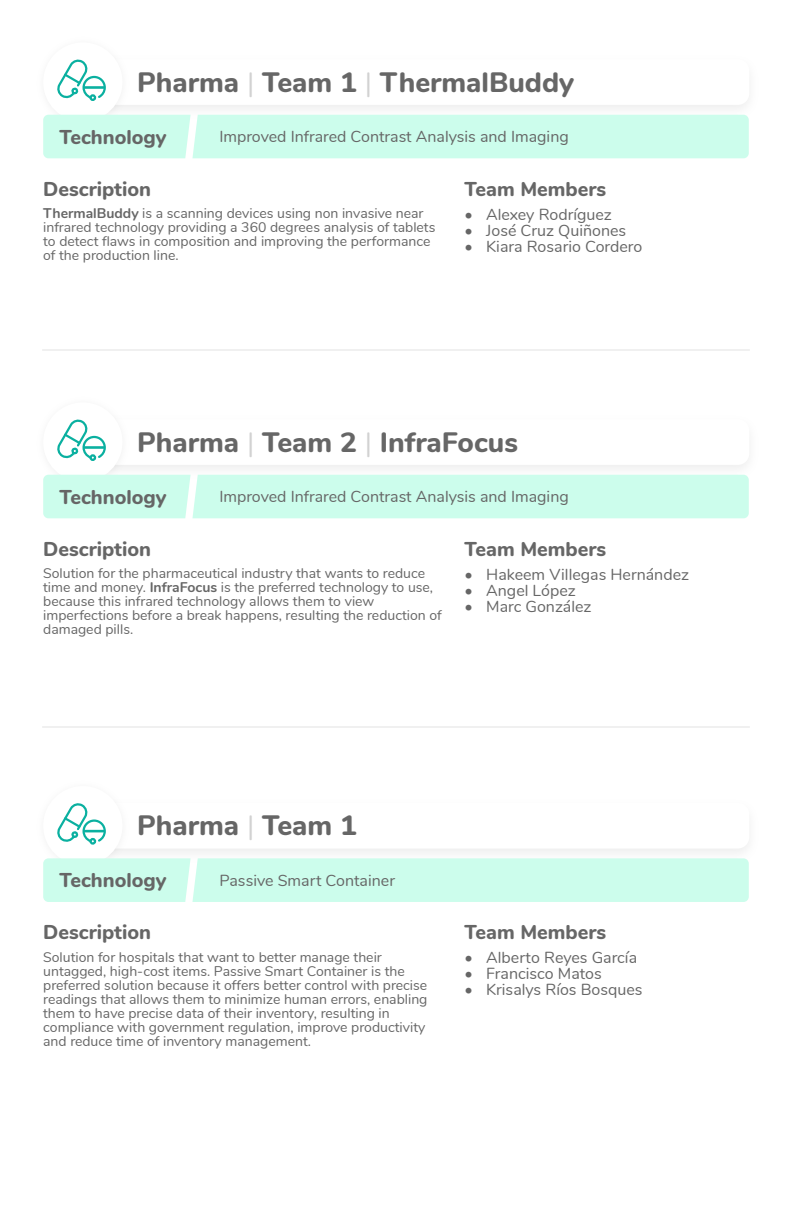
<style>
.page{position:relative;width:792px;height:1224px;background:#fff}
.page>*{position:absolute;margin:0;border:0;box-sizing:border-box;transform-origin:0 0}
.t1{font:800 28px "Nunito";color:#666}
.t2{font:800 20px "Nunito";color:#666}
.t3{font:16px "Nunito";color:#666}
.t4{font:14px/14px "Nunito";color:#666}
.s1{font-weight:400;color:rgb(102 102 102/.3)}
.s2{font-weight:700}
</style>
<div class="page">
<div style="left:43px;top:42px;width:80px;height:80px;background:#fff;border-radius:50%"></div>
<div style="left:43px;top:402px;width:80px;height:80px;background:#fff;border-radius:50%"></div>
<div style="left:43px;top:786px;width:80px;height:79px;background:#fff;border-radius:50%"></div>
<div style="left:89px;top:94px;width:7px;height:7px;border:2px solid #0ab0a0;border-radius:50%"></div>
<svg style="left:57px;top:59px;width:49px;height:41px"></svg>
<div style="left:89px;top:454px;width:7px;height:7px;border:2px solid #0ab0a0;border-radius:50%"></div>
<svg style="left:57px;top:419px;width:49px;height:41px"></svg>
<div style="left:89px;top:838px;width:7px;height:7px;border:2px solid #0ab0a0;border-radius:50%"></div>
<svg style="left:57px;top:803px;width:49px;height:41px"></svg>
<div style="left:43px;top:115px;width:706px;height:43px;background:#ccfdec"></div>
<div style="left:43px;top:475px;width:706px;height:43px;background:#ccfdec"></div>
<div style="left:43px;top:858px;width:706px;height:44px;background:#ccfdec"></div>
<h1 class="t1" style="left:137px;top:63px;width:438px">Pharma <span class="s1">|</span> Team 1 <span class="s1">|</span> ThermalBuddy</h1>
<h2 class="t2" style="left:60px;top:123px;width:109px">Technology</h2>
<h2 class="t2" style="left:43px;top:175px;width:109px">Description</h2>
<p class="t3" style="left:219px;top:126px;width:351px">Improved Infrared Contrast Analysis and Imaging</p>
<h2 class="t2" style="left:465px;top:175px;width:143px">Team Members</h2>
<p class="t4" style="left:43px;top:207px;width:394px"><span class="s2">ThermalBuddy</span> is a scanning devices using non invasive near infrared technology providing a 360 degrees analysis of tablets to detect flaws in composition and improving the performance of the production line.</p>
<p class="t3" style="left:465px;top:204px;width:149px">• Alexey Rodríguez</p>
<p class="t3" style="left:465px;top:220px;width:163px">• José Cruz Quiñones</p>
<p class="t3" style="left:465px;top:236px;width:179px">• Kiara Rosario Cordero</p>
<h1 class="t1" style="left:137px;top:423px;width:382px">Pharma <span class="s1">|</span> Team 2 <span class="s1">|</span> InfraFocus</h1>
<h2 class="t2" style="left:60px;top:483px;width:109px">Technology</h2>
<h2 class="t2" style="left:43px;top:535px;width:109px">Description</h2>
<p class="t3" style="left:219px;top:486px;width:351px">Improved Infrared Contrast Analysis and Imaging</p>
<h2 class="t2" style="left:465px;top:535px;width:143px">Team Members</h2>
<p class="t4" style="left:43px;top:567px;width:400px">Solution for the pharmaceutical industry that wants to reduce time and money. <span class="s2">InfraFocus</span> is the preferred technology to use, because this infrared technology allows them to view imperfections before a break happens, resulting the reduction of damaged pills.</p>
<p class="t3" style="left:465px;top:564px;width:226px">• Hakeem Villegas Hernández</p>
<p class="t3" style="left:465px;top:580px;width:113px">• Angel López</p>
<p class="t3" style="left:465px;top:596px;width:128px">• Marc González</p>
<h1 class="t1" style="left:137px;top:807px;width:221px">Pharma <span class="s1">|</span> Team 1</h1>
<h2 class="t2" style="left:60px;top:867px;width:109px">Technology</h2>
<h2 class="t2" style="left:43px;top:919px;width:109px">Description</h2>
<p class="t3" style="left:219px;top:870px;width:177px">Passive Smart Container</p>
<p class="t4" style="left:43px;top:950px;width:386px">Solution for hospitals that want to better manage their untagged, high-cost items. Passive Smart Container is the preferred solution because it offers better control with precise readings that allows them to minimize human errors, enabling them to have precise data of their inventory, resulting in compliance with government regulation, improve productivity and reduce time of inventory management.</p>
<h2 class="t2" style="left:465px;top:919px;width:143px">Team Members</h2>
<p class="t3" style="left:465px;top:947px;width:174px">• Alberto Reyes García</p>
<p class="t3" style="left:465px;top:963px;width:139px">• Francisco Matos</p>
<p class="t3" style="left:465px;top:979px;width:179px">• Krisalys Ríos Bosques</p>
</div>
